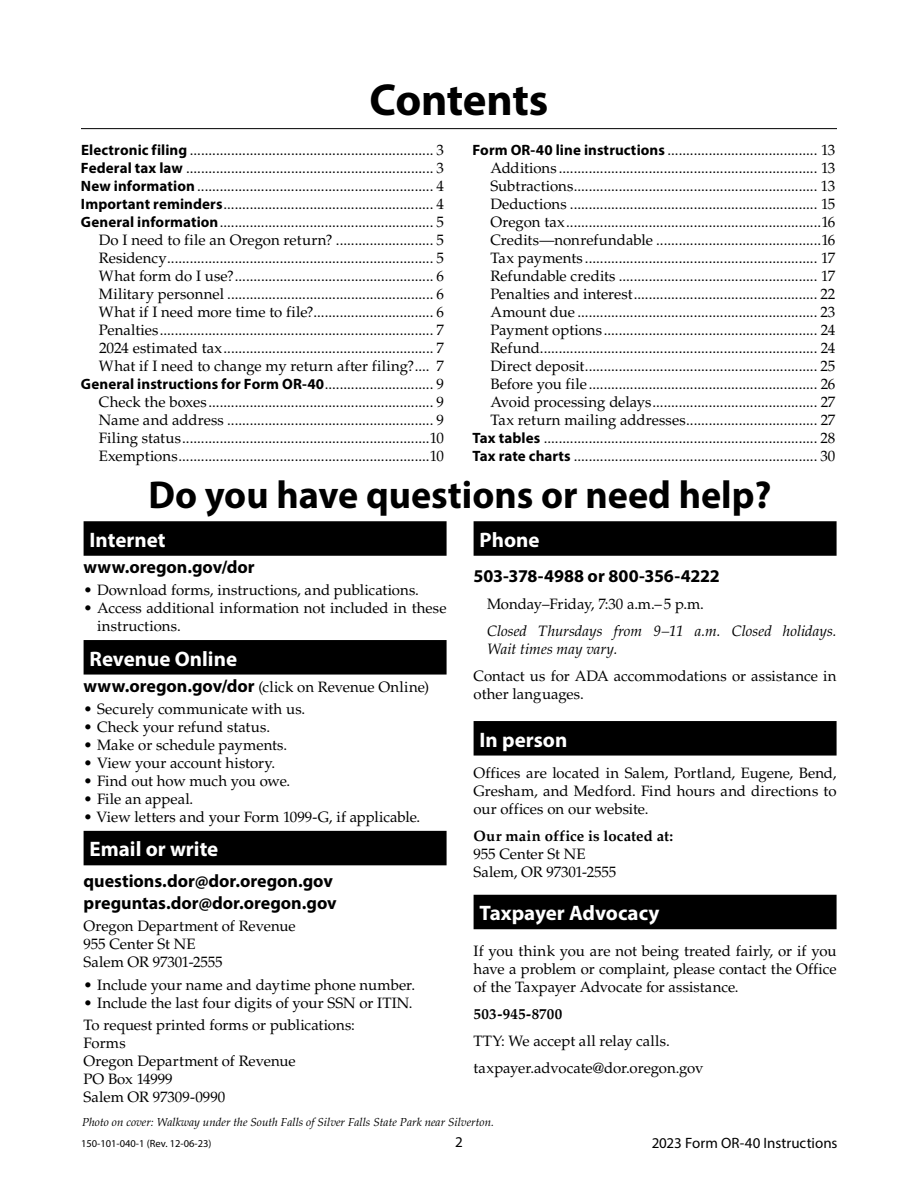
<style>
.page{position:relative;width:918px;height:1188px;background:#fff}
.page>*{position:absolute;margin:0;border:0;box-sizing:border-box;transform-origin:0 0}
.t1{font:700 45px "Myriad Pro";letter-spacing:-.005em;color:#000}
.t2{font:700 39px "Myriad Pro";color:#000}
.t3{font:700 21px "Myriad Pro";color:#fff}
.t4{font:700 18px/21.6px "Myriad Pro";color:#000}
.t5{font:15px/18px "Palatino LT Std";color:#000}
.t6{font:700 15px "Myriad Pro";letter-spacing:.005em;color:#000}
.t7{font:italic 15px/18px "Palatino LT Std";color:#000}
.t8{font:700 15px "Palatino LT Std";letter-spacing:.01em;color:#000}
.t9{font:15px "Myriad Pro";color:#000}
.t10{font:italic 11.55px "Palatino LT Std";color:#000}
.t11{font:10.5px "Myriad Pro";color:#000}
.s1{font-family:"Myriad Pro";font-weight:700}
.s2{font-family:"Palatino LT Std";font-weight:400}
.s3{font-family:"Myriad Pro";font-weight:700;font-size:18px}
</style>
<div class="page">
<hr style="left:81px;top:128px;width:756px;height:1px;background:#000">
<div style="left:84px;top:521px;width:363px;height:35px;background:#000"></div>
<div style="left:84px;top:640px;width:363px;height:35px;background:#000"></div>
<div style="left:84px;top:831px;width:363px;height:34px;background:#000"></div>
<div style="left:474px;top:521px;width:363px;height:35px;background:#000"></div>
<div style="left:474px;top:721px;width:363px;height:35px;background:#000"></div>
<div style="left:474px;top:895px;width:363px;height:34px;background:#000"></div>
<h1 class="t1" style="left:370px;top:70px;width:180px">Contents</h1>
<p class="t5" style="left:81px;top:141px;width:365px;text-align:right"><span class="s1">Electronic filing</span> ................................................................. 3<br><span class="s1">Federal tax law</span> .................................................................. 3<br><span class="s1">New information</span> ............................................................... 4<br><span class="s1">Important reminders</span>........................................................ 4<br><span class="s1">General information</span>......................................................... 5<br>Do I need to file an Oregon return? .......................... 5<br>Residency....................................................................... 5<br>What form do I use?..................................................... 6<br>Military personnel ....................................................... 6<br>What if I need more time to file?................................ 6<br>Penalties......................................................................... 7<br>2024 estimated tax........................................................ 7<br>What if I need to change my return after filing?.... 7</p>
<p class="t6" style="left:81px;top:374px;width:364px">General instructions for Form OR-40<span class="s2">............................. 9</span></p>
<p class="t5" style="left:99px;top:393px;width:347px;text-align:justify">Check the boxes ............................................................ 9<br>Name and address ....................................................... 9<br>Filing status..................................................................10<br>Exemptions...................................................................10</p>
<p class="t5" style="left:472px;top:141px;width:365px;text-align:right"><span class="s1">Form OR-40 line instructions</span> ........................................ 13<br>Additions ..................................................................... 13<br>Subtractions................................................................. 13<br>Deductions .................................................................. 15<br>Oregon tax....................................................................16<br>Credits—nonrefundable ............................................16<br>Tax payments .............................................................. 17<br>Refundable credits ..................................................... 17<br>Penalties and interest................................................. 22<br>Amount due ................................................................ 23<br>Payment options......................................................... 24<br>Refund.......................................................................... 24<br>Direct deposit.............................................................. 25<br>Before you file............................................................. 26<br>Avoid processing delays............................................ 27<br>Tax return mailing addresses................................... 27<br><span class="s1">Tax tables</span> ......................................................................... 28<br><span class="s1">Tax rate charts</span> ................................................................. 30</p>
<h2 class="t2" style="left:149px;top:469px;width:625px">Do you have questions or need help?</h2>
<h3 class="t3" style="left:90px;top:526px;width:77px">Internet</h3>
<p class="t4" style="left:84px;top:555px;width:173px">www.oregon.gov/dor</p>
<p class="t5" style="left:84px;top:582px;width:337px">• Download forms, instructions, and publications.</p>
<p class="t5" style="left:97px;top:600px;width:351px;text-indent:-14px">• Access additional information not included in these instructions.</p>
<h3 class="t3" style="left:90px;top:645px;width:149px">Revenue Online</h3>
<p class="t5" style="left:84px;top:678px;width:347px"><span class="s3">www.oregon.gov/dor</span> (click on Revenue Online)</p>
<p class="t5" style="left:84px;top:700px;width:223px">• Securely communicate with us.</p>
<p class="t5" style="left:84px;top:718px;width:188px">• Check your refund status.</p>
<p class="t5" style="left:84px;top:736px;width:205px">• Make or schedule payments.</p>
<p class="t5" style="left:84px;top:754px;width:193px">• View your account history.</p>
<p class="t5" style="left:84px;top:772px;width:208px">• Find out how much you owe.</p>
<p class="t5" style="left:84px;top:790px;width:111px">• File an appeal.</p>
<p class="t5" style="left:84px;top:808px;width:338px">• View letters and your Form 1099-G, if applicable.</p>
<h3 class="t3" style="left:90px;top:836px;width:130px">Email or write</h3>
<p class="t4" style="left:84px;top:869px;width:255px">questions.dor@dor.oregon.gov preguntas.dor@dor.oregon.gov</p>
<p class="t5" style="left:84px;top:917px;width:214px">Oregon Department of Revenue<br>955 Center St NE<br>Salem OR 97301-2555</p>
<p class="t5" style="left:84px;top:976px;width:333px">• Include your name and daytime phone number.</p>
<p class="t5" style="left:84px;top:991px;width:331px;line-height:22.5px">• Include the last four digits of your SSN or ITIN.<br>To request printed forms or publications:</p>
<p class="t5" style="left:84px;top:1034px;width:214px">Forms<br>Oregon Department of Revenue<br>PO Box 14999<br>Salem OR 97309-0990</p>
<h3 class="t3" style="left:480px;top:526px;width:62px">Phone</h3>
<p class="t4" style="left:474px;top:564px;width:248px">503-378-4988 or 800-356-4222</p>
<p class="t5" style="left:487px;top:595px;width:218px">Monday–Friday, 7:30 a.m.– 5 p.m.</p>
<p class="t7" style="left:487px;top:622px;width:351px">Closed Thursdays from 9–11 a.m. Closed holidays.<br>Wait times may vary.</p>
<p class="t5" style="left:474px;top:667px;width:364px">Contact us for ADA accommodations or assistance in other languages.</p>
<h3 class="t3" style="left:480px;top:726px;width:89px">In person</h3>
<p class="t5" style="left:474px;top:764px;width:364px;text-align:justify">Offices are located in Salem, Portland, Eugene, Bend, Gresham, and Medford. Find hours and directions to our offices on our website.</p>
<p class="t8" style="left:474px;top:827px;width:201px">Our main office is located at:</p>
<p class="t5" style="left:474px;top:845px;width:144px">955 Center St NE<br>Salem, OR 97301-2555</p>
<h3 class="t3" style="left:480px;top:899px;width:181px">Taxpayer Advocacy</h3>
<p class="t5" style="left:474px;top:942px;width:365px;text-align:justify">If you think you are not being treated fairly, or if you have a problem or complaint, please contact the Office of the Taxpayer Advocate for assistance.</p>
<p class="t8" style="left:474px;top:1005px;width:90px">503-945-8700</p>
<p class="t5" style="left:474px;top:1028px;width:232px;line-height:27px">TTY: We accept all relay calls. taxpayer.advocate@dor.oregon.gov</p>
<p class="t10" style="left:82px;top:1115px;width:413px">Photo on cover: Walkway under the South Falls of Silver Falls State Park near Silverton.</p>
<p class="t11" style="left:81px;top:1137px;width:132px">150-101-040-1 (Rev. 12-06-23)</p>
<p class="t9" style="left:455px;top:1133px;width:9px">2</p>
<p class="t9" style="left:652px;top:1133px;width:187px">2023 Form OR-40 Instructions</p>
</div>
